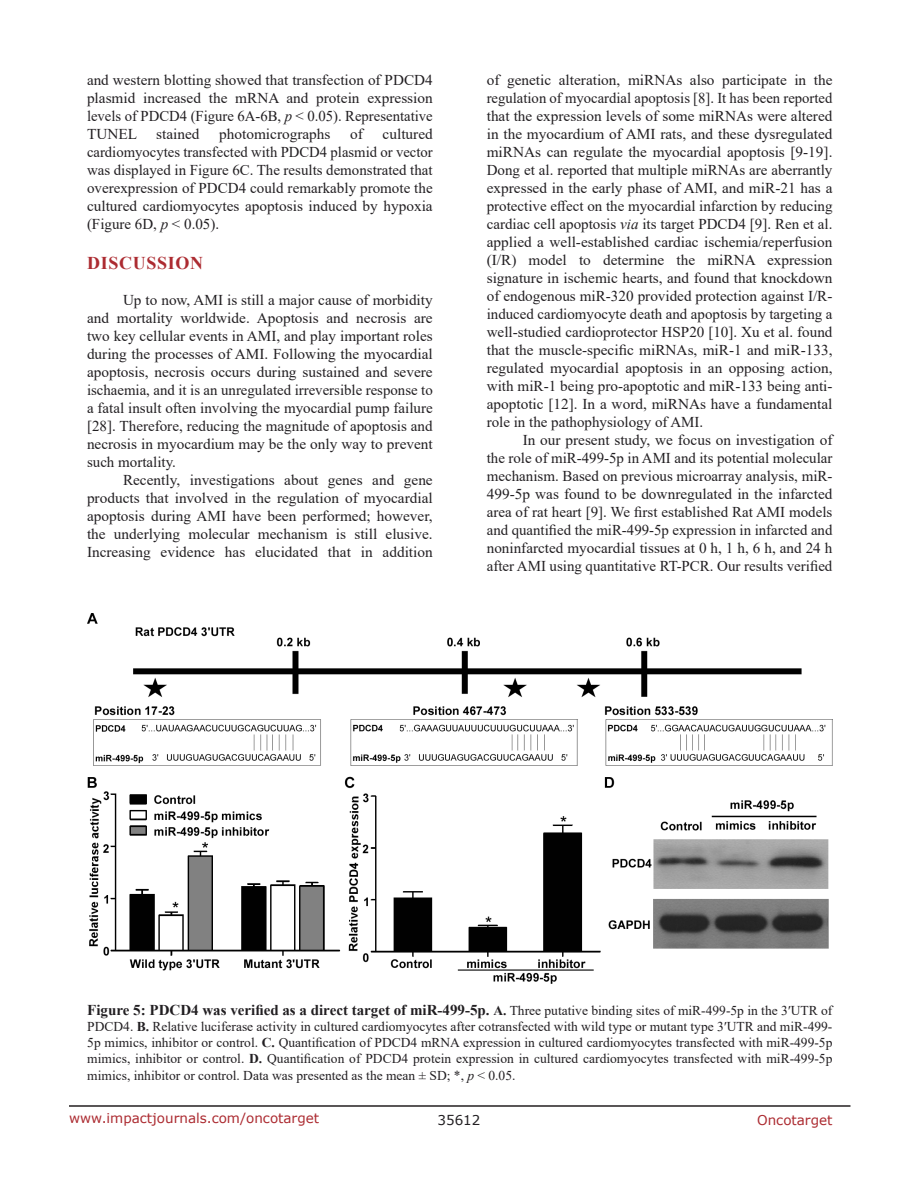
<style>
.page{position:relative;width:918px;height:1188px;background:#fff}
.page>*{position:absolute;margin:0;border:0;box-sizing:border-box;transform-origin:0 0}
.Heading{font:700 18px "Times New Roman";letter-spacing:.035em;color:#ac2b31}
.BodyText{font:15px/18px "Times New Roman";color:#221f22;text-align:justify}
.FigureText{font:700 15px "Times New Roman";color:#221f22}
.FigureText-2{font:13.5px/16.2px "Times New Roman";color:#221f22;text-align:justify}
.t1{font:13.5px "Verdana";color:#ac2b31}
.t2{font:13.5px "Verdana";color:#221f22}
.s1{font-style:italic}
.s2{font-size:13.5px}
.s3{font-weight:400;font-size:13.5px}
.s4{font-weight:700}
</style>
<div class="page">
<hr style="left:69px;top:1105px;width:781px;height:2px;background:#231f20">
<img style="left:87px;top:614px;width:745px;height:370px">
<p class="BodyText" style="left:87px;top:71px;width:347px">and western blotting showed that transfection of PDCD4 plasmid increased the mRNA and protein expression levels of PDCD4 (Figure 6A-6B, <span class="s1">p</span> &lt; 0.05). Representative TUNEL</p>
<p class="BodyText" style="left:87px;top:125px;width:347px;text-indent:296px">cultured cardiomyocytes transfected with PDCD4 plasmid or vector was displayed in Figure 6C. The results demonstrated that overexpression of PDCD4 could remarkably promote the cultured cardiomyocytes apoptosis induced by hypoxia (Figure 6D, <span class="s1">p</span> &lt; 0.05).</p>
<p class="Heading" style="left:87px;top:250px;width:117px">DISCUSSION</p>
<p class="BodyText" style="left:87px;top:291px;width:347px;text-indent:36px">Up to now, AMI is still a major cause of morbidity and mortality worldwide. Apoptosis and necrosis are two key cellular events in AMI, and play important roles during the processes of AMI. Following the myocardial apoptosis, necrosis occurs during sustained and severe ischaemia, and it is an unregulated irreversible response to a fatal insult often involving the myocardial pump failure [28]. Therefore, reducing the magnitude of apoptosis and necrosis in myocardium may be the only way to prevent such mortality.</p>
<p class="BodyText" style="left:87px;top:471px;width:347px;text-indent:36px">Recently, investigations about genes and gene products that involved in the regulation of myocardial apoptosis during AMI have been performed; however, the underlying molecular mechanism is still elusive.<br>Increasing evidence has elucidated that in addition</p>
<p class="BodyText" style="left:156px;top:125px;width:45px">stained</p>
<p class="BodyText" style="left:219px;top:125px;width:113px">photomicrographs</p>
<p class="BodyText" style="left:350px;top:125px;width:14px">of</p>
<p class="BodyText" style="left:487px;top:71px;width:347px">of genetic alteration, miRNAs also participate in the regulation of myocardial apoptosis [8]. It has been reported that the expression levels of some miRNAs were altered in the myocardium of AMI rats, and these dysregulated miRNAs can regulate the myocardial apoptosis [9-19].<br>Dong et al. reported that multiple miRNAs are aberrantly expressed in the early phase of AMI, and miR-21 has a protective effect on the myocardial infarction by reducing cardiac cell apoptosis <span class="s1">via</span> its target PDCD4 [9]. Ren et al. applied a well-established cardiac ischemia/reperfusion (I/R) model to determine the miRNA expression signature in ischemic hearts, and found that knockdown of endogenous miR-320 provided protection against I/R&shy;induced cardiomyocyte death and apoptosis by targeting a well-studied cardioprotector HSP20 [10]. Xu et al. found that the muscle-specific miRNAs, miR-1 and miR-133, regulated myocardial apoptosis in an opposing action, with miR-1 being pro-apoptotic and miR-133 being anti&shy;apoptotic [12]. In a word, miRNAs have a fundamental role in the pathophysiology of AMI.</p>
<p class="BodyText" style="left:487px;top:431px;width:347px;text-indent:36px">In our present study, we focus on investigation of the role of miR-499-5p in AMI and its potential molecular mechanism. Based on previous microarray analysis, miR-499-5p was found to be downregulated in the infarcted area of rat heart [9]. We first established Rat AMI models and quantified the miR-499-5p expression in infarcted and noninfarcted myocardial tissues at 0 h, 1 h, 6 h, and 24 h after AMI using quantitative RT-PCR. Our results verified</p>
<p class="FigureText" style="left:87px;top:999px;width:747px">Figure 5: PDCD4 was verified as a direct target of miR-499-5p. <span class="s2">A.</span> <span class="s3">Three putative binding sites of miR-499-5p in the 3′UTR of</span></p>
<p class="FigureText-2" style="left:87px;top:1018px;width:747px">PDCD4. <span class="s4">B.</span> Relative luciferase activity in cultured cardiomyocytes after cotransfected with wild type or mutant type 3′UTR and miR-499- 5p mimics, inhibitor or control. <span class="s4">C.</span> Quantification of PDCD4 mRNA expression in cultured cardiomyocytes transfected with miR-499-5p mimics, inhibitor or control. <span class="s4">D.</span> Quantification of PDCD4 protein expression in cultured cardiomyocytes transfected with miR-499-5p mimics, inhibitor or control. Data was presented as the mean ± SD; *, <span class="s1">p</span> &lt; 0.05.</p>
<p class="t1" style="left:69px;top:1109px;width:252px">www.impactjournals.com/oncotarget</p>
<p class="t2" style="left:438px;top:1111px;width:44px">35612</p>
<p class="t1" style="left:757px;top:1111px;width:77px">Oncotarget</p>
</div>
